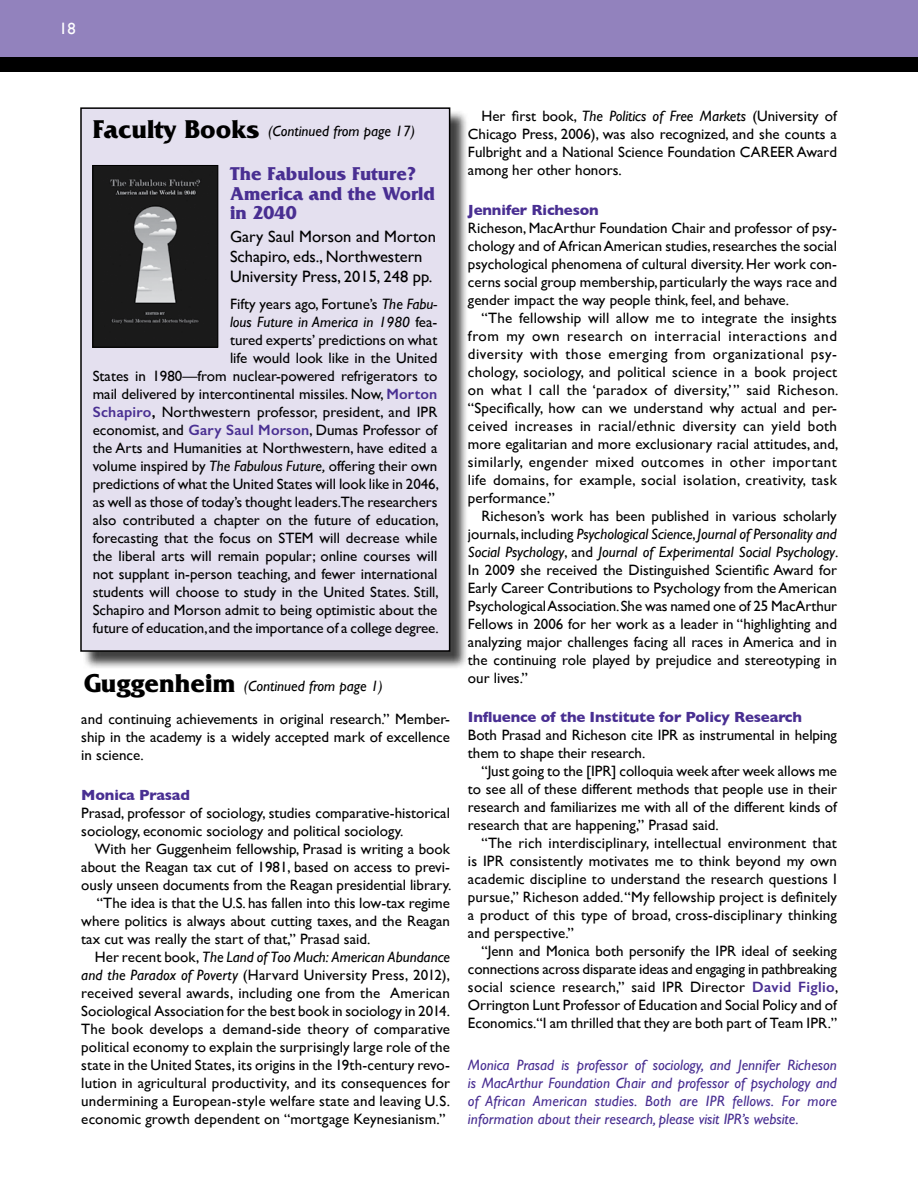
<style>
.page{position:relative;width:918px;height:1188px;background:#fff}
.page>*{position:absolute;margin:0;border:0;box-sizing:border-box;transform-origin:0 0}
.t1{font:700 19.5px/19.5px "Friz Quadrata";color:#492f92}
.t2{font:16.5px/19.8px "Gill Sans";color:#000}
.t3{font:16.5px "Gill Sans";color:#fff}
.t4{font:15px/18px "Gill Sans";color:#000;text-align:justify}
.t5{font:italic 15px/18px "Gill Sans";color:#492f92;text-align:justify}
.t6{font:italic 15px "Gill Sans";color:#000}
.t7{font:700 15px "Gill Sans";letter-spacing:-.01em;color:#492f92}
.s1{font-family:"Friz Quadrata";font-weight:700;font-style:normal;font-size:27px}
.s2{font-style:italic}
.s3{font-weight:600;color:#492f92}
.s4{font-weight:600}
.s5{font-style:normal}
</style>
<div class="page">
<div style="left:0;top:0;width:918px;height:57px;background:#9282bd"></div>
<div style="left:0;top:57px;width:918px;height:15px;background:#000"></div>
<div style="left:83px;top:110px;width:386px;height:560px;background:#000;opacity:.75"></div>
<div style="left:81px;top:108px;width:369px;height:543px;background:#e4e0ef"></div>
<div style="left:80px;top:107px;width:370px;height:545px;border:2px solid #000"></div>
<img style="left:95px;top:167px;width:121px;height:178px">
<div style="left:93px;top:165px;width:125px;height:182px;border:1px solid #000"></div>
<p class="t3" style="left:59px;top:19px;width:18px">18</p>
<p class="t6" style="left:93px;top:123px;width:324px"><span class="s1">Faculty Books</span> (Continued from page 17)</p>
<h1 class="t1" style="left:230px;top:164px;width:207px">The Fabulous Future?<br>America and the World in 2040</h1>
<p class="t2" style="left:230px;top:226px;width:207px">Gary Saul Morson and Morton<br>Schapiro, eds., Northwestern<br>University Press, 2015, 248 pp.</p>
<p class="t4" style="left:93px;top:294px;width:348px;text-align:right">Fifty years ago, Fortune’s <span class="s2">The Fabu-<br>lous Future in America in 1980</span> fea-<br>tured experts’ predictions on what<br>life would look like in the United<br>States in 1980—from nuclear-powered refrigerators to mail delivered by intercontinental missiles. Now, <span class="s3">Morton Schapiro</span><span class="s4">,</span> Northwestern professor, president, and IPR economist, and <span class="s3">Gary Saul Morson</span>, Dumas Professor of the Arts and Humanities at Northwestern, have edited a volume inspired by <span class="s2">The Fabulous Future,</span> offering their own predictions of what the United States will look like in 2046, as well as those of today’s thought leaders.The researchers also contributed a chapter on the future of education, forecasting that the focus on STEM will decrease while the liberal arts will remain popular; online courses will not supplant in-person teaching, and fewer international students will choose to study in the United States. Still, Schapiro and Morson admit to being optimistic about the future of education, and the importance of a college degree.</p>
<p class="t6" style="left:84px;top:677px;width:300px"><span class="s1">Guggenheim</span> (Continued from page 1)</p>
<p class="t4" style="left:81px;top:710px;width:370px">and continuing achievements in original research.” Member&shy;ship in the academy is a widely accepted mark of excellence in science.</p>
<p class="t7" style="left:81px;top:783px;width:110px">Monica Prasad</p>
<p class="t4" style="left:81px;top:803px;width:370px">Prasad, professor of sociology, studies comparative-historical sociology, economic sociology and political sociology.</p>
<p class="t4" style="left:95px;top:839px;width:357px">With her Guggenheim fellowship, Prasad is writing a book</p>
<p class="t4" style="left:81px;top:857px;width:370px">about the Reagan tax cut of 1981, based on access to previ-</p>
<p class="t4" style="left:81px;top:875px;width:372px">ously unseen documents from the Reagan presidential library.</p>
<p class="t4" style="left:97px;top:893px;width:355px">“The idea is that the U.S. has fallen into this low-tax regime</p>
<p class="t4" style="left:81px;top:911px;width:370px">where politics is always about cutting taxes, and the Reagan</p>
<p class="t4" style="left:81px;top:929px;width:291px">tax cut was really the start of that,” Prasad said.</p>
<p class="t6" style="left:95px;top:948px;width:357px"><span class="s5">Her recent book,</span> The Land of Too Much: American Abundance</p>
<p class="t4" style="left:81px;top:965px;width:370px"><span class="s2">and the Paradox of Poverty</span> (Harvard University Press, 2012),</p>
<p class="t4" style="left:81px;top:983px;width:370px">received several awards, including one from the American</p>
<p class="t4" style="left:81px;top:1001px;width:370px">Sociological Association for the best book in sociology in 2014.</p>
<p class="t4" style="left:81px;top:1019px;width:370px">The book develops a demand-side theory of comparative</p>
<p class="t4" style="left:81px;top:1037px;width:370px">political economy to explain the surprisingly large role of the</p>
<p class="t4" style="left:81px;top:1055px;width:370px">state in the United States, its origins in the 19th-century revo-</p>
<p class="t4" style="left:81px;top:1073px;width:370px">lution in agricultural productivity, and its consequences for</p>
<p class="t4" style="left:81px;top:1091px;width:370px">undermining a European-style welfare state and leaving U.S.</p>
<p class="t4" style="left:81px;top:1109px;width:366px">economic growth dependent on “mortgage Keynesianism.”</p>
<p class="t4" style="left:468px;top:107px;width:371px;text-indent:14px">Her first book, <span class="s2">The Politics of Free Markets</span> (University of Chicago Press, 2006), was also recognized, and she counts a Fulbright and a National Science Foundation CAREER Award among her other honors.</p>
<p class="t7" style="left:468px;top:198px;width:132px">Jennifer Richeson</p>
<p class="t4" style="left:468px;top:219px;width:371px">Richeson, MacArthur Foundation Chair and professor of psy&shy;chology and of African American studies, researches the social psychological phenomena of cultural diversity. Her work con&shy;cerns social group membership, particularly the ways race and gender impact the way people think, feel, and behave.</p>
<p class="t4" style="left:468px;top:309px;width:372px;text-indent:14px">“The fellowship will allow me to integrate the insights from my own research on interracial interactions and diversity with those emerging from organizational psy&shy;chology, sociology, and political science in a book project on what I call the ‘paradox of diversity,’” said Richeson. “Specifically, how can we understand why actual and per&shy;ceived increases in racial/ethnic diversity can yield both more egalitarian and more exclusionary racial attitudes, and, similarly, engender mixed outcomes in other important life domains, for example, social isolation, creativity, task performance.”</p>
<p class="t4" style="left:468px;top:507px;width:372px;text-indent:14px">Richeson’s work has been published in various scholarly journals, including <span class="s2">Psychological Science</span>, <span class="s2">Journal of Personality and Social Psychology</span>, and <span class="s2">Journal of Experimental Social Psychology</span>.<br>In 2009 she received the Distinguished Scientific Award for Early Career Contributions to Psychology from the American Psychological Association. She was named one of 25 MacArthur Fellows in 2006 for her work as a leader in “highlighting and analyzing major challenges facing all races in America and in the continuing role played by prejudice and stereotyping in our lives.”</p>
<p class="t7" style="left:468px;top:705px;width:336px">Influence of the Institute for Policy Research</p>
<p class="t4" style="left:468px;top:726px;width:371px">Both Prasad and Richeson cite IPR as instrumental in helping them to shape their research.</p>
<p class="t4" style="left:468px;top:762px;width:371px;text-indent:14px">“Just going to the [IPR] colloquia week after week allows me to see all of these different methods that people use in their research and familiarizes me with all of the different kinds of research that are happening,” Prasad said.</p>
<p class="t4" style="left:468px;top:834px;width:371px;text-indent:14px">“The rich interdisciplinary, intellectual environment that is IPR consistently motivates me to think beyond my own academic discipline to understand the research questions I pursue,” Richeson added. “My fellowship project is definitely a product of this type of broad, cross-disciplinary thinking and perspective.”</p>
<p class="t4" style="left:468px;top:942px;width:372px;text-indent:14px">“Jenn and Monica both personify the IPR ideal of seeking connections across disparate ideas and engaging in pathbreaking social science research,” said IPR Director <span class="s3">David Figlio</span>, Orrington Lunt Professor of Education and Social Policy and of Economics.“I am thrilled that they are both part of Team IPR.”</p>
<p class="t5" style="left:468px;top:1056px;width:370px">Monica Prasad is professor of sociology, and Jennifer Richeson is MacArthur Foundation Chair and professor of psychology and of African American studies. Both are IPR fellows. For more information about their research, please visit IPR’s website.</p>
</div>
